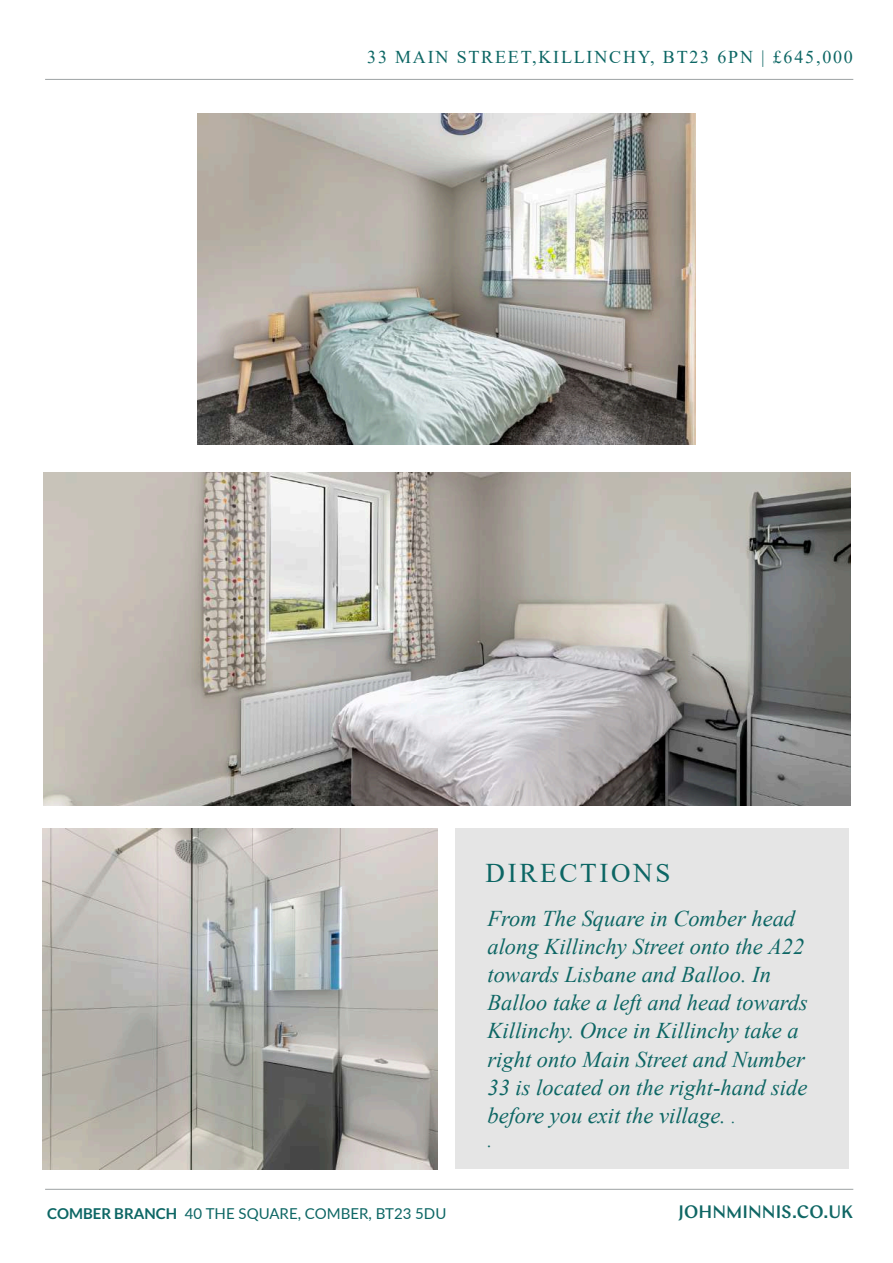
<style>
.page{position:relative;width:893px;height:1263px;background:#fff}
.page>*{position:absolute;margin:0;border:0;box-sizing:border-box;transform-origin:0 0}
.t1{font:27px "Times New Roman";letter-spacing:.1em;color:#0c6664}
.t2{font:italic 22.5px/28.2px "Times New Roman";color:#0d6664}
.t3{font:italic 19.5px "Times New Roman";color:#0d6664}
.t4{font:18px "Times New Roman";letter-spacing:.1em;color:#0c6664}
.t5{font:500 18px "Chap";color:#0f6664}
.t6{font:15px "Lato";color:#0c6664}
.s1{font-weight:700}
.s2{font-size:18px}
</style>
<div class="page">
<img style="left:43px;top:472px;width:807px;height:334px">
<img style="left:198px;top:113px;width:497px;height:331px">
<hr style="left:45px;top:1189px;width:808px;height:1px;background:#9da2a3">
<hr style="left:45px;top:79px;width:808px;height:1px;background:#9da2a3">
<div style="left:456px;top:829px;width:393px;height:340px;background:#e5e5e5"></div>
<img style="left:43px;top:829px;width:394px;height:340px">
<p class="t4" style="left:367px;top:50px;width:487px">33 MAIN STREET,KILLINCHY, BT23 6PN | £645,000</p>
<p class="t6" style="left:47px;top:1207px;width:401px"><span class="s1">COMBER BRANCH</span> 40 THE SQUARE, COMBER, BT23 5DU</p>
<p class="t1" style="left:486px;top:863px;width:186px">DIRECTIONS</p>
<p class="t2" style="left:487px;top:906px;width:322px">From The Square in Comber head along Killinchy Street onto the A22 towards Lisbane and Balloo. In<br>Balloo take a left and head towards<br>Killinchy. Once in Killinchy take a right onto Main Street and Number<br>33 is located on the right-hand side before you exit the village. <span class="s2">.</span></p>
<p class="t3" style="left:487px;top:1134px;width:6px">.</p>
<p class="t5" style="left:679px;top:1200px;width:176px">JOHNMINNIS.CO.UK</p>
</div>
